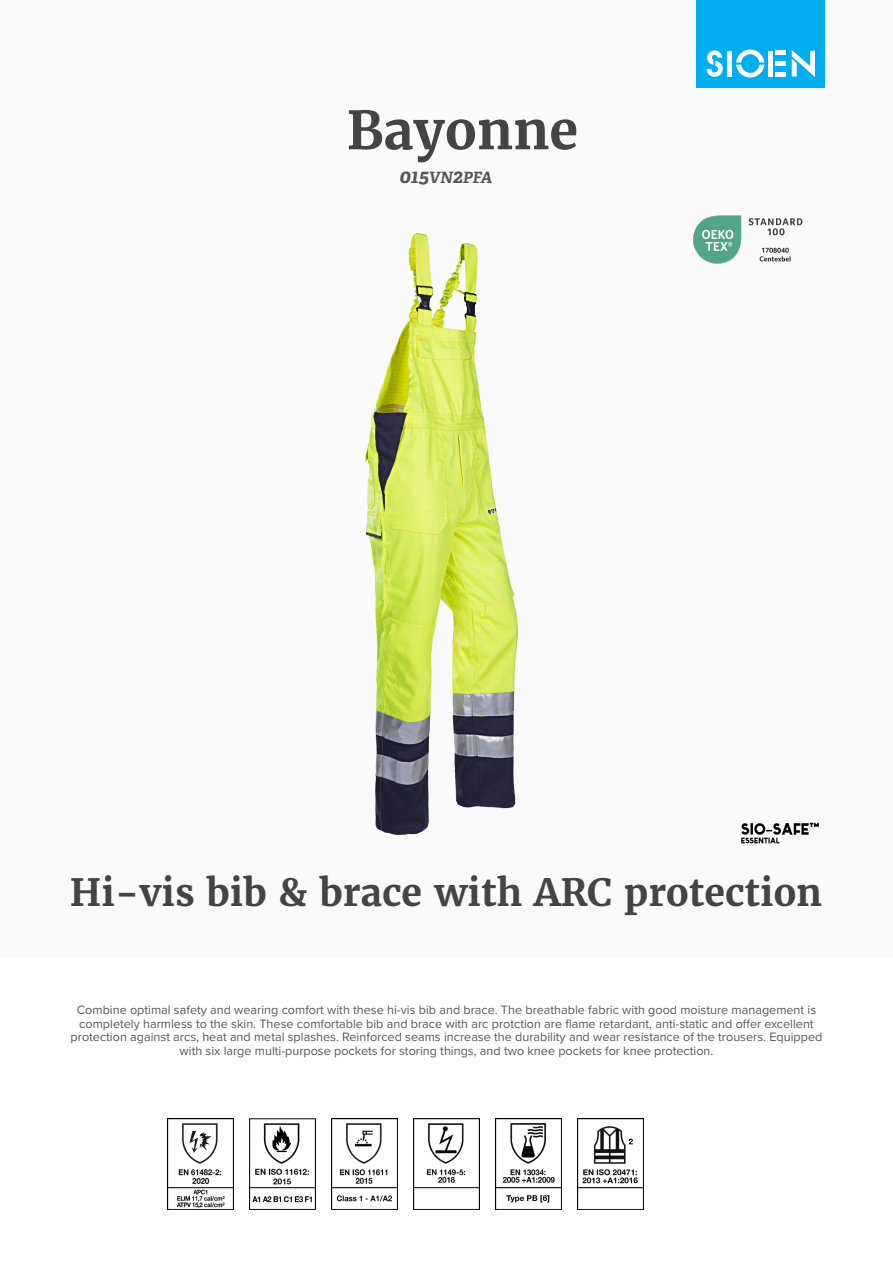
<style>
.page{position:relative;width:893px;height:1263px;background:#fff}
.page>*{position:absolute;margin:0;border:0;box-sizing:border-box;transform-origin:0 0}
.product_name{font:700 52.5px "Merriweather";color:#444}
.product_h2{font:700 37.5px "Merriweather";color:#444}
.product_ref{font:italic 700 15.6px "Adelle";color:#57585a}
.product_description{font:12.6px/13.6px "Proxima Nova";color:#57585a;text-align:center}
.s1{font-size:19.5px}
</style>
<div class="page">
<div style="left:0;top:0;width:893px;height:957px;background:#fafafa"></div>
<div style="left:697px;top:0;width:128px;height:88px;background:#00aeef"></div>
<svg style="left:707px;top:50px;width:16px;height:27px"></svg>
<svg style="left:736px;top:50px;width:28px;height:28px"></svg>
<div style="left:727px;top:51px;width:5px;height:26px;background:#fff"></div>
<div style="left:768px;top:51px;width:5px;height:26px;background:#fff"></div>
<div style="left:775px;top:72px;width:11px;height:5px;background:#fff"></div>
<div style="left:775px;top:61px;width:11px;height:5px;background:#fff"></div>
<hr style="left:775px;top:51px;width:11px;height:4px;background:#fff">
<svg style="left:792px;top:50px;width:23px;height:27px"></svg>
<img style="left:741px;top:822px;width:78px;height:22px">
<img style="left:693px;top:215px;width:110px;height:49px">
<img style="left:167px;top:1118px;width:66px;height:92px">
<img style="left:249px;top:1118px;width:66px;height:92px">
<img style="left:331px;top:1118px;width:66px;height:92px">
<img style="left:413px;top:1118px;width:67px;height:92px">
<img style="left:495px;top:1118px;width:67px;height:92px">
<img style="left:577px;top:1118px;width:67px;height:92px">
<img style="left:364px;top:233px;width:155px;height:602px">
<p class="product_name" style="left:347px;top:97px;width:233px">Bayonne</p>
<p class="product_ref" style="left:400px;top:168px;width:94px"><span class="s1">015</span>VN<span class="s1">2</span>PFA</p>
<p class="product_h2" style="left:70px;top:868px;width:754px">Hi-vis bib &amp; brace with ARC protection</p>
<p class="product_description" style="left:71px;top:1002px;width:753px">Combine optimal safety and wearing comfort with these hi-vis bib and brace. The breathable fabric with good moisture management is completely harmless to the skin. These comfortable bib and brace with arc protction are flame retardant, anti-static and offer excellent protection against arcs, heat and metal splashes. Reinforced seams increase the durability and wear resistance of the trousers. Equipped with six large multi-purpose pockets for storing things, and two knee pockets for knee protection.</p>
</div>
